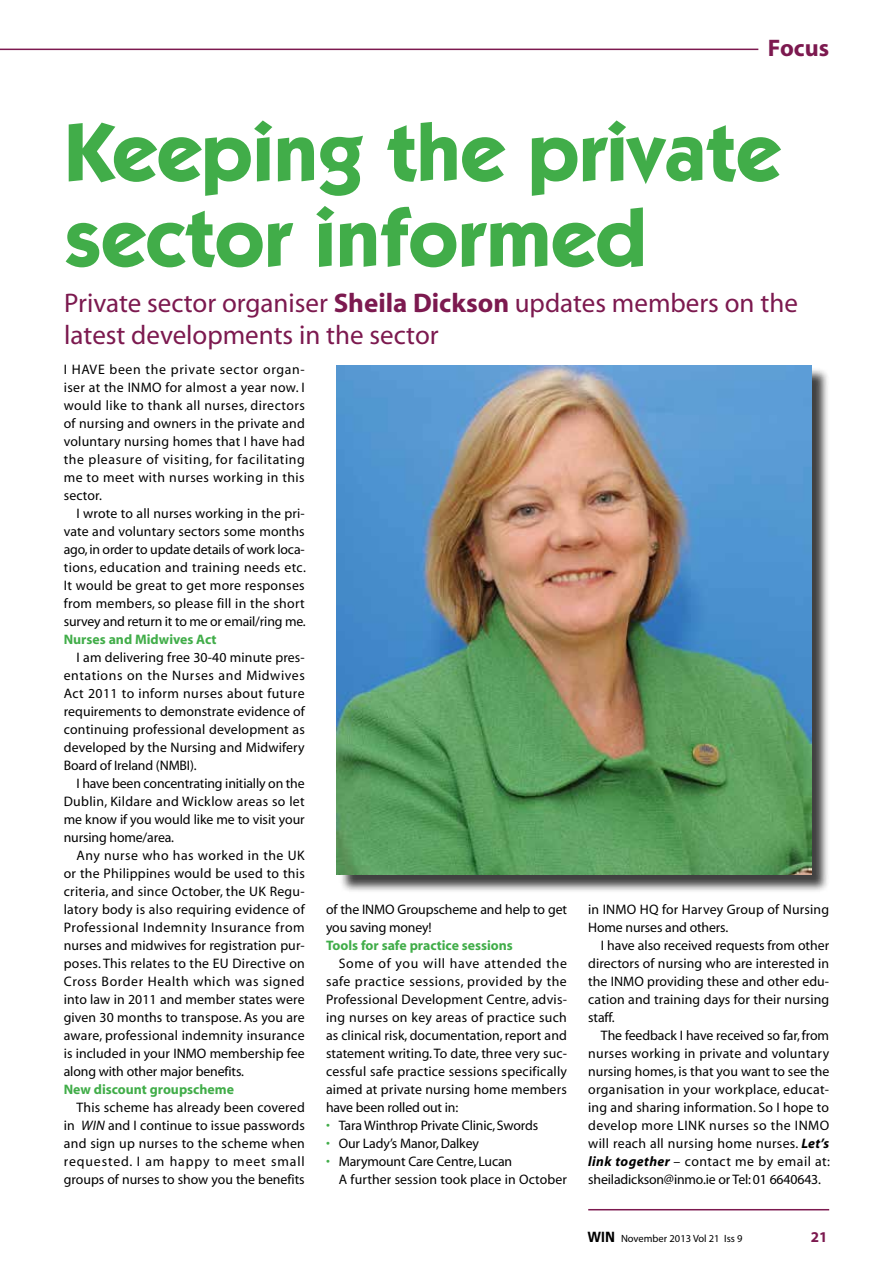
<style>
.page{position:relative;width:893px;height:1263px;background:#fff}
.page>*{position:absolute;margin:0;border:0;box-sizing:border-box;transform-origin:0 0}
.t1{font:700 82.5px/85.5px "Kabel IT Cby BT";color:#41ad49}
.t2{font:27px/31.5px "Myriad";color:#7c194f}
.t3{font:700 24px "Myriad";color:#7c194f}
.t4{font:700 15px "Myriad";color:#7c194f}
.t5{font:13.8px/18px "Myriad";color:#000;text-align:justify}
.t6{font:700 13.8px "Myriad";color:#41ad49}
.t7{font:10.5px "Myriad";color:#000}
.s1{font-weight:700}
.s2{font-style:italic}
.s3{color:#41ad49}
.s4{font-weight:700;font-style:italic}
.s5{font-family:"Antique Olive";font-weight:700;font-size:13.8px}
</style>
<div class="page">
<hr style="left:0;top:49px;width:758px;height:1px;background:#7c194f">
<hr style="left:588px;top:1209px;width:241px;height:1px;background:#7c194f">
<div style="left:339px;top:368px;width:491px;height:526px;background:#000;opacity:.75"></div>
<img style="left:336px;top:365px;width:475px;height:510px">
<h3 class="t3" style="left:768px;top:35px;width:63px">Focus</h3>
<h1 class="t1" style="left:64px;top:108px;width:718px">Keeping the private sector informed</h1>
<h2 class="t2" style="left:64px;top:288px;width:735px">Private sector organiser <span class="s1">Sheila Dickson</span> updates members on the latest developments in the sector</h2>
<p class="t5" style="left:64px;top:361px;width:243px">I have been the private sector organ&shy;iser at the INMO for almost a year now. I would like to thank all nurses, directors of nursing and owners in the private and voluntary nursing homes that I have had the pleasure of visiting, for facilitating me to meet with nurses working in this sector.</p>
<p class="t5" style="left:64px;top:505px;width:244px;text-indent:13px">I wrote to all nurses working in the pri&shy;vate and voluntary sectors some months ago, in order to update details of work loca&shy;tions, education and training needs etc.<br>It would be great to get more responses from members, so please fill in the short survey and return it to me or email/ring me.</p>
<p class="t6" style="left:64px;top:632px;width:154px">Nurses and Midwives Act</p>
<p class="t5" style="left:64px;top:649px;width:243px;text-indent:13px">I am delivering free 30-40 minute pres&shy;entations on the Nurses and Midwives Act 2011 to inform nurses about future requirements to demonstrate evidence of continuing professional development as developed by the Nursing and Midwifery Board of Ireland (NMBI).</p>
<p class="t5" style="left:64px;top:775px;width:242px;text-indent:13px">I have been concentrating initially on the Dublin, Kildare and Wicklow areas so let me know if you would like me to visit your nursing home/area.</p>
<p class="t5" style="left:64px;top:847px;width:243px;text-indent:13px">Any nurse who has worked in the UK or the Philippines would be used to this criteria, and since October, the UK Regu&shy;latory body is also requiring evidence of Professional Indemnity Insurance from nurses and midwives for registration pur&shy;poses. This relates to the EU Directive on Cross Border Health which was signed into law in 2011 and member states were given 30 months to transpose. As you are aware, professional indemnity insurance is included in your INMO membership fee along with other major benefits.</p>
<p class="t6" style="left:64px;top:1082px;width:172px">New discount groupscheme</p>
<p class="t5" style="left:64px;top:1099px;width:243px;text-indent:13px">This scheme has already been covered in <span class="s2">WIN</span> and I continue to issue passwords and sign up nurses to the scheme when requested. I am happy to meet small groups of nurses to show you the benefits</p>
<p class="t5" style="left:326px;top:901px;width:243px">of the INMO Groupscheme and help to get you saving money!</p>
<p class="t6" style="left:326px;top:938px;width:188px">Tools for safe practice sessions</p>
<p class="t5" style="left:326px;top:955px;width:243px;text-indent:13px">Some of you will have attended the safe practice sessions, provided by the Professional Development Centre, advis&shy;ing nurses on key areas of practice such as clinical risk, documentation, report and statement writing. To date, three very suc&shy;cessful safe practice sessions specifically aimed at private nursing home members have been rolled out in:</p>
<p class="t5" style="left:326px;top:1117px;width:214px"><span class="s3">•</span> Tara Winthrop Private Clinic, Swords</p>
<p class="t5" style="left:326px;top:1135px;width:154px"><span class="s3">•</span> Our Lady’s Manor, Dalkey</p>
<p class="t5" style="left:339px;top:1153px;width:230px;text-indent:-13px"><span class="s3">•</span> Marymount Care Centre, Lucan<br>A further session took place in October</p>
<p class="t5" style="left:588px;top:901px;width:242px">in INMO HQ for Harvey Group of Nursing<br>Home nurses and others.</p>
<p class="t5" style="left:588px;top:937px;width:243px;text-indent:13px">I have also received requests from other directors of nursing who are interested in the INMO providing these and other edu&shy;cation and training days for their nursing staff.</p>
<p class="t5" style="left:588px;top:1027px;width:243px;text-indent:13px">The feedback I have received so far, from nurses working in private and voluntary nursing homes, is that you want to see the organisation in your workplace, educat&shy;ing and sharing information. So I hope to develop more LINK nurses so the INMO will reach all nursing home nurses. <span class="s4">Let’s link together</span> – contact me by email at: sheiladickson@inmo.ie or Tel: 01 6640643.</p>
<p class="t7" style="left:587px;top:1233px;width:157px"><span class="s5">WIN</span> November 2013 Vol 21 Iss 9</p>
<p class="t4" style="left:811px;top:1229px;width:18px">21</p>
</div>
